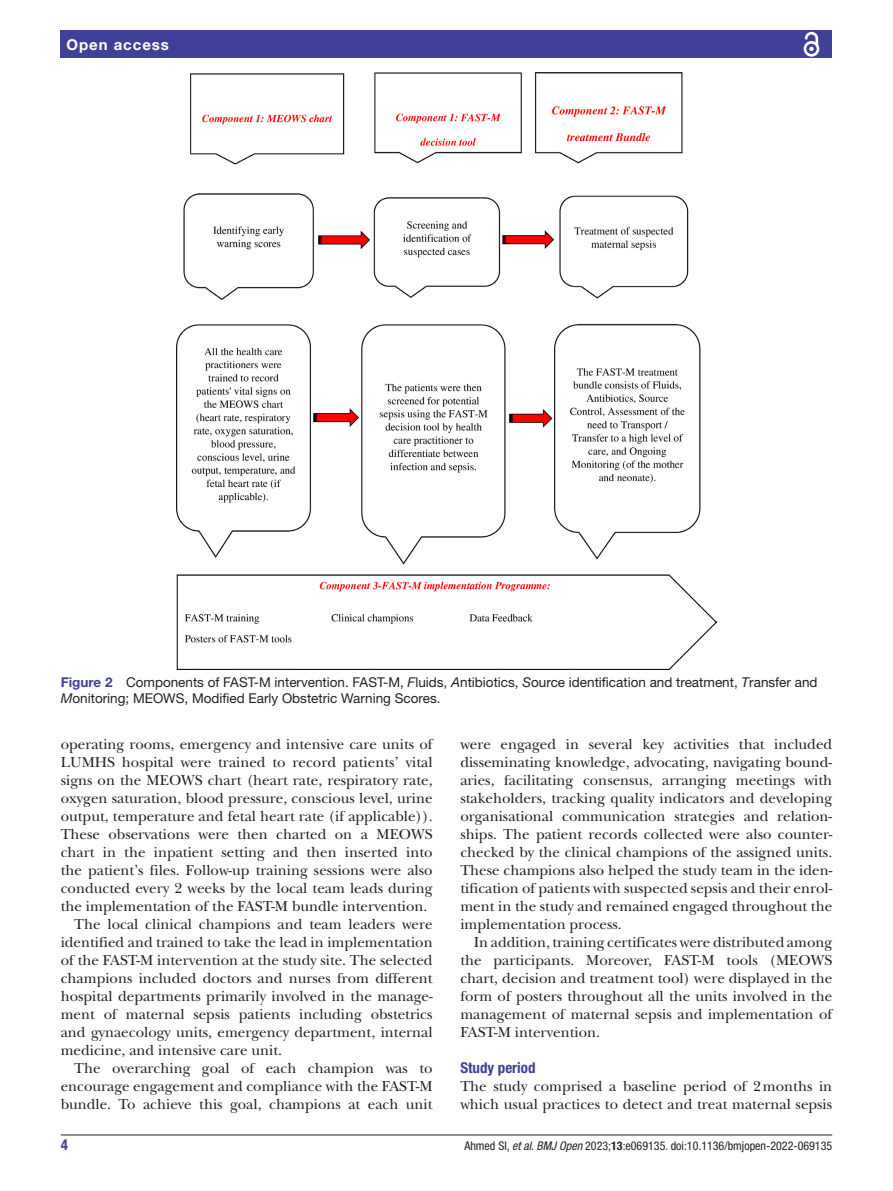
<style>
.page{position:relative;width:893px;height:1191px;background:#fff}
.page>*{position:absolute;margin:0;border:0;box-sizing:border-box;transform-origin:0 0}
.t1{font:15px/18px "New Baskerville";color:#231f20;text-align:justify}
.t2{font:700 condensed 15px "Helvetica Neue LT Std";color:#414099}
.t3{font:700 15px "Helvetica Neue LT Std";letter-spacing:.065em;color:#fff}
.t4{font:13.5px/16.2px "Helvetica Neue LT Std";color:#231f20}
.t5{font:condensed 12px "Helvetica Neue LT Std";color:#231f20}
.s1{font-weight:700;color:#414099}
.s2{font-style:italic}
.s3{font-weight:700}
</style>
<div class="page">
<hr style="left:61px;top:1134px;width:771px;height:1px;background:#231f20">
<div style="left:61px;top:31px;width:771px;height:27px;background:#414099"></div>
<svg style="left:803px;top:31px;width:17px;height:26px"></svg>
<img style="left:176px;top:73px;width:540px;height:596px">
<p class="t3" style="left:66px;top:35px;width:104px">Open access</p>
<p class="t4" style="left:61px;top:674px;width:758px"><span class="s1">Figure 2</span> Components of FAST-M intervention. FAST-M, <span class="s2">F</span>luids, <span class="s2">A</span>ntibiotics, <span class="s2">S</span>ource identification and treatment, <span class="s2">T</span>ransfer and<br><span class="s2">M</span>onitoring; MEOWS, Modified Early Obstetric Warning Scores.</p>
<p class="t1" style="left:61px;top:735px;width:373px">operating rooms, emergency and intensive care units of</p>
<p class="t1" style="left:61px;top:753px;width:373px">LUMHS hospital were trained to record patients’ vital</p>
<p class="t1" style="left:61px;top:771px;width:373px">signs on the MEOWS chart (heart rate, respiratory rate,</p>
<p class="t1" style="left:61px;top:789px;width:373px">oxygen saturation, blood pressure, conscious level, urine</p>
<p class="t1" style="left:61px;top:807px;width:373px">output, temperature and fetal heart rate (if applicable)).</p>
<p class="t1" style="left:61px;top:825px;width:373px">These observations were then charted on a MEOWS</p>
<p class="t1" style="left:61px;top:843px;width:373px">chart in the inpatient setting and then inserted into</p>
<p class="t1" style="left:61px;top:861px;width:373px">the patient’s files. Follow-up training sessions were also</p>
<p class="t1" style="left:61px;top:879px;width:373px">conducted every 2 weeks by the local team leads during</p>
<p class="t1" style="left:61px;top:897px;width:368px">the implementation of the FAST-M bundle intervention.</p>
<p class="t1" style="left:74px;top:915px;width:360px">The local clinical champions and team leaders were</p>
<p class="t1" style="left:61px;top:933px;width:373px">identified and trained to take the lead in implementation</p>
<p class="t1" style="left:61px;top:951px;width:373px">of the FAST-M intervention at the study site. The selected</p>
<p class="t1" style="left:61px;top:969px;width:373px">champions included doctors and nurses from different</p>
<p class="t1" style="left:61px;top:987px;width:373px">hospital departments primarily involved in the manage-</p>
<p class="t1" style="left:61px;top:1005px;width:373px">ment of maternal sepsis patients including obstetrics</p>
<p class="t1" style="left:61px;top:1023px;width:373px">and gynaecology units, emergency department, internal</p>
<p class="t1" style="left:61px;top:1041px;width:223px">medicine, and intensive care unit.</p>
<p class="t1" style="left:74px;top:1059px;width:360px">The overarching goal of each champion was to</p>
<p class="t1" style="left:61px;top:1077px;width:373px">encourage engagement and compliance with the FAST-M</p>
<p class="t1" style="left:61px;top:1095px;width:373px">bundle. To achieve this goal, champions at each unit</p>
<p class="t1" style="left:460px;top:735px;width:373px">were engaged in several key activities that included disseminating knowledge, advocating, navigating bound&shy;aries, facilitating consensus, arranging meetings with stakeholders, tracking quality indicators and developing organisational communication strategies and relation&shy;ships. The patient records collected were also counter&shy;checked by the clinical champions of the assigned units.<br>These champions also helped the study team in the iden&shy;tification of patients with suspected sepsis and their enrol&shy;ment in the study and remained engaged throughout the implementation process.</p>
<p class="t1" style="left:460px;top:933px;width:373px;text-indent:13px">In addition, training certificates were distributed among the participants. Moreover, FAST-M tools (MEOWS chart, decision and treatment tool) were displayed in the form of posters throughout all the units involved in the management of maternal sepsis and implementation of FAST-M intervention.</p>
<p class="t2" style="left:460px;top:1059px;width:77px">Study period</p>
<p class="t1" style="left:460px;top:1077px;width:373px">The study comprised a baseline period of 2months in which usual practices to detect and treat maternal sepsis</p>
<p class="t2" style="left:61px;top:1135px;width:9px">4</p>
<p class="t5" style="left:464px;top:1138px;width:369px">Ahmed SI, <span class="s2">et al</span>. <span class="s2">BMJ Open</span> 2023;<span class="s3">13</span>:e069135. doi:10.1136/bmjopen-2022-069135</p>
</div>
